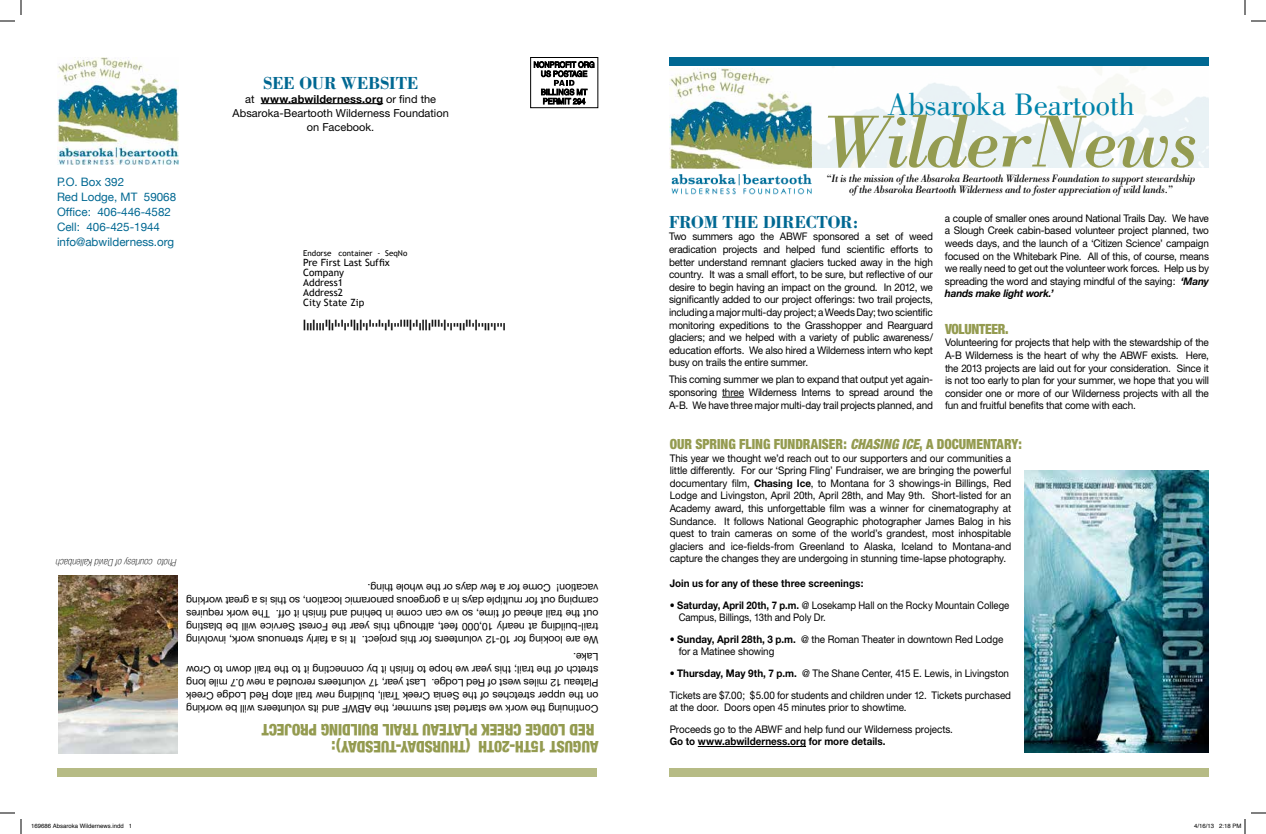
<style>
.page{position:relative;width:1266px;height:834px;background:#fff}
.page>*{position:absolute;margin:0;border:0;box-sizing:border-box;transform-origin:0 0}
.t1{font:italic 76px "Bodoni";letter-spacing:-.02em;color:#949b50}
.t2{font:32px "Bodoni";color:#0083aa}
.t3{font:700 18px "Bodoni";letter-spacing:-.02em;color:#006892;scale:.95 1}
.t4{font:900 condensed 16px/17px "Helvetica Neue";letter-spacing:-.005em;color:#949b50;scale:.95 1}
.t5{font:900 condensed 14px "Helvetica Neue";letter-spacing:-.005em;color:#949b50;scale:.95 1}
.t6{font:900 condensed 14px "Helvetica Neue";letter-spacing:-.02em;color:#949b50;scale:.95 1}
.t7{font:12.9px "Calibri";color:#000}
.t8{font:11.6px/15px "Helvetica Neue";color:#006892}
.t9{font:italic 11px/11px "Bodoni";letter-spacing:-.02em;color:#000;text-align:center;scale:.9 1}
.t10{font:11px/14px "Helvetica Neue";color:#000;text-align:center}
.t11{font:10.5px/12.6px "Helvetica Neue";letter-spacing:-.01em;color:#000;text-align:justify;scale:.95 1}
.t12{font:10.5px/12.6px "Helvetica Neue";letter-spacing:-.01em;color:#000;scale:.94 1}
.t13{font:10.5px/13px "Helvetica Neue";letter-spacing:-.01em;color:#000;text-align:justify}
.t14{font:700 10.5px "Helvetica Neue";letter-spacing:.005em;color:#000;scale:.94 1}
.t15{font:10px/10px "Trebuchet MS";color:#000}
.t16{font:italic 100 condensed 10px "Helvetica Neue";letter-spacing:.01em;color:#000}
.t17{font:8px "Trebuchet MS";color:#000}
.t18{font:6px "Helvetica";color:#000}
.s1{font-weight:700}
.s2{font-weight:700;font-style:italic}
.s3{font-style:italic}
</style>
<div class="page">
<div style="left:669px;top:768px;width:540px;height:9px;background:#b6bb85"></div>
<div style="left:57px;top:768px;width:540px;height:9px;background:#b6bb85"></div>
<img style="left:670px;top:68px;width:142px;height:101px">
<div style="left:669px;top:57px;width:540px;height:9px;background:#006892"></div>
<img style="left:671px;top:174px;width:141px;height:21px">
<img style="left:57px;top:57px;width:122px;height:108px">
<svg style="left:722px;top:397px;width:22px;height:1px"></svg>
<hr style="left:698px;top:746px;width:108px;height:1px;background:#000">
<svg style="left:534px;top:61px;width:60px;height:43px"></svg>
<div style="left:530px;top:57px;width:68px;height:51px;border:1px solid #000"></div>
<img style="left:1025px;top:470px;width:184px;height:282px">
<hr style="left:261px;top:103px;width:122px;height:1px;background:#000">
<img style="left:58px;top:575px;width:119px;height:179px">
<svg style="left:0;top:0;width:22px;height:22px"></svg>
<svg style="left:0;top:812px;width:22px;height:22px"></svg>
<svg style="left:1244px;top:0;width:22px;height:22px"></svg>
<svg style="left:1244px;top:812px;width:22px;height:22px"></svg>
<p class="t8" style="left:57px;top:174px;width:121px">P.O. Box 392<br>Red Lodge, MT 59068<br>Office: 406-446-4582<br>Cell: 406-425-1944 info@abwilderness.org</p>
<h3 class="t3" style="left:263px;top:71px;width:165px">SEE OUR WEBSITE</h3>
<p class="t10" style="left:233px;top:91px;width:218px">at <span class="s1">www.abwilderness.org</span> or find the<br>Absaroka-Beartooth Wilderness Foundation on Facebook.</p>
<p class="t17" style="left:303px;top:248px;width:106px">Endorse container - SeqNo</p>
<p class="t15" style="left:303px;top:257px;width:88px">Pre First Last Suffix<br>Company<br>Address1<br>Address2<br>City State Zip</p>
<p class="t16" style="left:177px;top:568px;width:122px;rotate:-180deg">Photo courtesy of David Kallenbach</p>
<p class="t13" style="left:598px;top:646px;width:414px;rotate:-180deg">We are looking for 10-12 volunteers for this project. It is a fairly strenuous work, involving trail-building at nearly 10,000 feet, although this year the Forest Service will be blasting out the trail ahead of time, so we can come in behind and finish it off. The work requires camping out for multiple days in a gorgeous panoramic location, so this is a great working vacation! Come for a few days or the whole thing.</p>
<p class="t13" style="left:598px;top:715px;width:414px;rotate:-180deg">Continuing the work we started last summer, the ABWF and its volunteers will be working on the upper stretches of the Senia Creek Trail, building new trail atop Red Lodge Creek Plateau 12 miles west of Red Lodge. Last year, 17 volunteers rerouted a new 0.7 mile long stretch of the trail; this year we hope to finish it by connecting it to the trail down to Crow Lake.</p>
<h3 class="t4" style="left:550px;top:756px;width:305px;text-indent:-48px;rotate:-180deg">AUGUST 15TH-20TH (THURSDAY-TUESDAY):<br>DGE CREEK PLATEAU TRAIL BUILDING ORP JECT</h3>
<h3 class="t4" style="left:594px;top:739px;width:39px;rotate:-180deg">RED LO</h3>
<h2 class="t2" style="left:887px;top:87px;width:249px">Absaroka Beartooth</h2>
<h1 class="t1" style="left:823px;top:96px;width:378px">WilderNews</h1>
<p class="t9" style="left:827px;top:173px;width:411px">“It is the mission of the Absaroka Beartooth Wilderness Foundation to support stewardship of the Absaroka Beartooth Wilderness and to foster appreciation of wild lands.”</p>
<p class="t11" style="left:945px;top:212px;width:279px">a couple of smaller ones around National Trails Day. We have a Slough Creek cabin-based volunteer project planned, two weeds days, and the launch of a ‘Citizen Science’ campaign focused on the Whitebark Pine. All of this, of course, means we really need to get out the volunteer work forces. Help us by spreading the word and staying mindful of the saying: <span class="s2">‘Many hands make light work.’</span></p>
<h3 class="t6" style="left:945px;top:320px;width:69px">VOLUNTEER.</h3>
<p class="t11" style="left:945px;top:336px;width:279px">Volunteering for projects that help with the stewardship of the A-B Wilderness is the heart of why the ABWF exists. Here, the 2013 projects are laid out for your consideration. Since it is not too early to plan for your summer, we hope that you will consider one or more of our Wilderness projects with all the fun and fruitful benefits that come with each.</p>
<h3 class="t5" style="left:670px;top:435px;width:372px">OUR SPRING FLING FUNDRAISER: <span class="s3">CHASING ICE</span>, A DOCUMENTARY:</h3>
<p class="t12" style="left:670px;top:451px;width:365px;text-align:justify">This year we thought we’d reach out to our supporters and our communities a little differently. For our ‘Spring Fling’ Fundraiser, we are bringing the powerful documentary film, <span class="s1">Chasing Ice</span>, to Montana for 3 showings-in Billings, Red Lodge and Livingston, April 20th, April 28th, and May 9th. Short-listed for an Academy award, this unforgettable film was a winner for cinematography at Sundance. It follows National Geographic photographer James Balog in his quest to train cameras on some of the world’s grandest, most inhospitable glaciers and ice-fields-from Greenland to Alaska, Iceland to Montana-and capture the changes they are undergoing in stunning time-lapse photography.</p>
<p class="t14" style="left:670px;top:577px;width:208px">Join us for any of these three screenings:</p>
<p class="t12" style="left:679px;top:598px;width:353px;text-indent:-9px">• <span class="s1">Saturday, April 20th, 7 p.m.</span> @ Losekamp Hall on the Rocky Mountain College<br>Campus, Billings, 13th and Poly Dr.</p>
<p class="t12" style="left:679px;top:633px;width:347px;text-indent:-9px">• <span class="s1">Sunday, April 28th, 3 p.m.</span> @ the Roman Theater in downtown Red Lodge for a Matinee showing</p>
<p class="t12" style="left:670px;top:662px;width:365px;line-height:21.6px">• <span class="s1">Thursday, May 9th, 7 p.m.</span> @ The Shane Center, 415 E. Lewis, in Livingston<br>Tickets are $7.00; $5.00 for students and children under 12. Tickets purchased</p>
<p class="t12" style="left:670px;top:697px;width:303px;line-height:21.6px">at the door. Doors open 45 minutes prior to showtime.<br>Proceeds go to the ABWF and help fund our Wilderness projects.</p>
<p class="t14" style="left:670px;top:735px;width:231px">Go to www.abwilderness.org for more details.</p>
<h3 class="t3" style="left:669px;top:211px;width:201px">FROM THE DIRECTOR:</h3>
<p class="t11" style="left:669px;top:230px;width:279px">Two summers ago the ABWF sponsored a set of weed eradication projects and helped fund scientific efforts to better understand remnant glaciers tucked away in the high country. It was a small effort, to be sure, but reflective of our desire to begin having an impact on the ground. In 2012, we significantly added to our project offerings: two trail projects, including a major multi-day project; a Weeds Day; two scientific monitoring expeditions to the Grasshopper and Rearguard glaciers; and we helped with a variety of public awareness/ education efforts. We also hired a Wilderness intern who kept busy on trails the entire summer.</p>
<p class="t11" style="left:669px;top:373px;width:279px">This coming summer we plan to expand that output yet again&shy;sponsoring three Wilderness Interns to spread around the A-B. We have three major multi-day trail projects planned, and</p>
<p class="t18" style="left:31px;top:821px;width:103px">169686 Absaroka Wildernews.indd 1</p>
<p class="t18" style="left:1194px;top:821px;width:49px">4/16/13 2:18 PM</p>
<p class="t7" style="left:177px;top:839px;width:180px;rotate:-180deg">We are looking for 10-12 voluntee</p>
</div>
